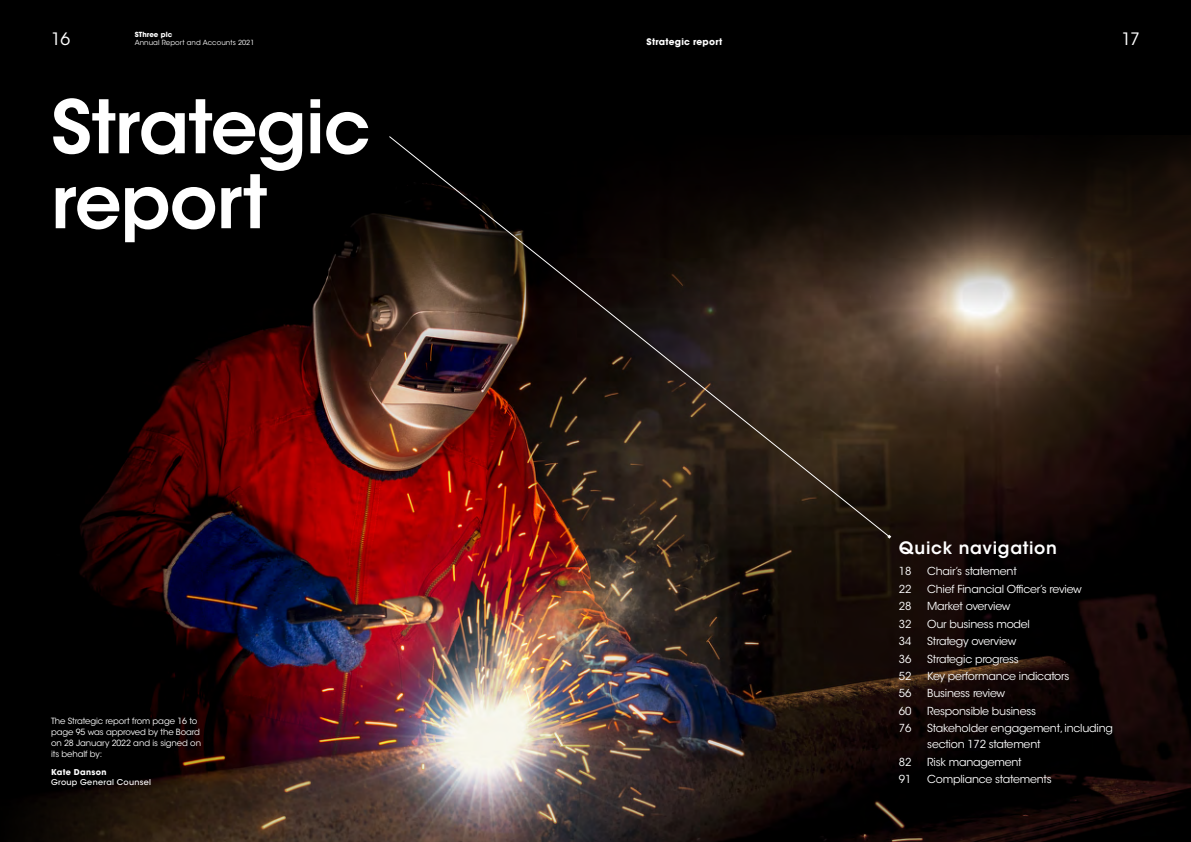
<style>
.page{position:relative;width:1191px;height:842px;background:#000}
.page>*{position:absolute;margin:0;border:0;box-sizing:border-box;transform-origin:0 0}
.t1{font:600 73px/75px "ITC Avant Garde Std";letter-spacing:-.015em;color:#fff}
.t2{font:600 17px "ITC Avant Garde Std";letter-spacing:.04em;color:#fff}
.t3{font:17px "ITC Avant Garde Std";color:#fff}
.t4{font:11px/16px "ITC Avant Garde Std";letter-spacing:-.02em;color:#fff}
.t5{font:700 9px "ITC Avant Garde Std";letter-spacing:.025em;color:#fff}
.t6{font:8.5px/11px "ITC Avant Garde Std";letter-spacing:-.01em;color:#fff}
.t7{font:500 8px "ITC Avant Garde Std";letter-spacing:.035em;color:#fff}
.t8{font:700 8px "ITC Avant Garde Std";letter-spacing:.04em;color:#fff}
.t9{font:7px "ITC Avant Garde Std";letter-spacing:.01em;color:#fff}
.t10{font:700 7px "ITC Avant Garde Std";letter-spacing:.01em;color:#fff}
</style>
<div class="page">
<img style="left:28px;top:138px;width:1163px;height:704px">
<svg style="left:388px;top:136px;width:502px;height:402px"></svg>
<svg style="left:887px;top:535px;width:4px;height:4px"></svg>
<p class="t10" style="left:135px;top:30px;width:39px">SThree plc</p>
<p class="t9" style="left:135px;top:39px;width:121px">Annual Report and Accounts 2021</p>
<h2 class="t3" style="left:51px;top:29px;width:21px">16</h2>
<p class="t5" style="left:646px;top:36px;width:77px">Strategic report</p>
<h2 class="t3" style="left:1121px;top:29px;width:20px">17</h2>
<h1 class="t1" style="left:51px;top:89px;width:321px">Strategic report</h1>
<p class="t6" style="left:51px;top:715px;width:152px">The Strategic report from page 16 to page 95 was approved by the Board on 28 January 2022 and is signed on its behalf by:</p>
<p class="t8" style="left:51px;top:767px;width:57px">Kate Danson</p>
<p class="t7" style="left:51px;top:777px;width:102px">Group General Counsel</p>
<h2 class="t2" style="left:899px;top:537px;width:160px">Quick navigation</h2>
<p class="t4" style="left:899px;top:564px;width:14px">18</p>
<p class="t4" style="left:927px;top:564px;width:91px">Chair’s statement</p>
<p class="t4" style="left:899px;top:581px;width:14px">22</p>
<p class="t4" style="left:927px;top:581px;width:156px">Chief Financial Officer’s review</p>
<p class="t4" style="left:899px;top:598px;width:14px">28</p>
<p class="t4" style="left:927px;top:598px;width:85px">Market overview</p>
<p class="t4" style="left:899px;top:616px;width:14px">32</p>
<p class="t4" style="left:927px;top:616px;width:104px">Our business model</p>
<p class="t4" style="left:899px;top:633px;width:14px">34</p>
<p class="t4" style="left:927px;top:633px;width:91px">Strategy overview</p>
<p class="t4" style="left:899px;top:651px;width:14px">36</p>
<p class="t4" style="left:927px;top:651px;width:93px">Strategic progress</p>
<p class="t4" style="left:899px;top:668px;width:14px">52</p>
<p class="t4" style="left:927px;top:668px;width:144px">Key performance indicators</p>
<p class="t4" style="left:899px;top:685px;width:14px">56</p>
<p class="t4" style="left:927px;top:685px;width:79px">Business review</p>
<p class="t4" style="left:899px;top:703px;width:14px">60</p>
<p class="t4" style="left:927px;top:703px;width:110px">Responsible business</p>
<p class="t4" style="left:899px;top:720px;width:14px">76</p>
<p class="t4" style="left:927px;top:720px;width:187px">Stakeholder engagement, including section 172 statement</p>
<p class="t4" style="left:899px;top:754px;width:14px">82</p>
<p class="t4" style="left:927px;top:754px;width:96px">Risk management</p>
<p class="t4" style="left:899px;top:771px;width:14px">91</p>
<p class="t4" style="left:927px;top:771px;width:126px">Compliance statements</p>
</div>
